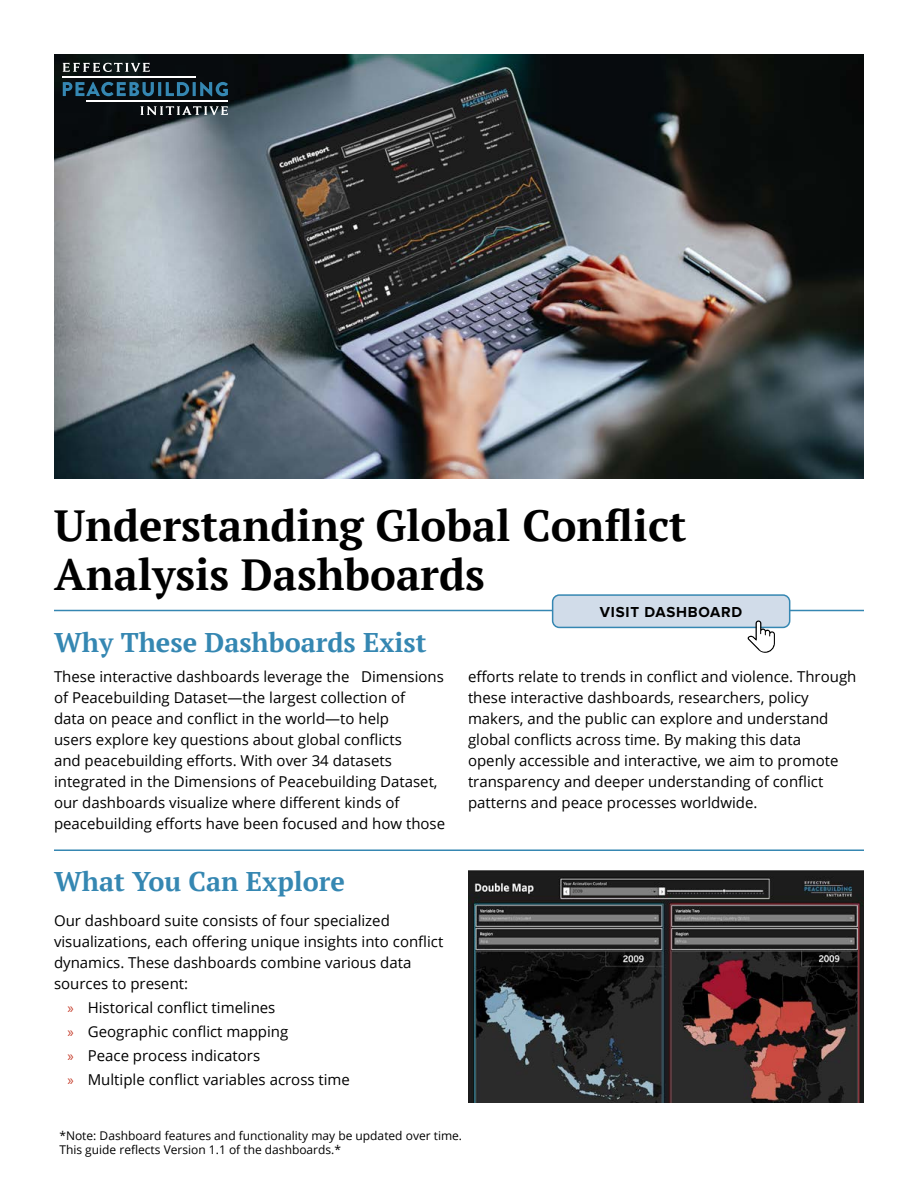
<style>
.page{position:relative;width:918px;height:1188px;background:#fff}
.page>*{position:absolute;margin:0;border:0;box-sizing:border-box;transform-origin:0 0}
.t1{font:700 43.5px/49.5px "PT Serif";color:#000}
.t2{font:700 27px "PT Serif";color:#3587b2}
.t3{font:15px/21px "Open Sans";color:#000}
.t4{font:700 15px "Proxima Nova";letter-spacing:.05em;color:#000}
.t5{font:12px/13.5px "Open Sans";color:#000}
.s1{font-family:"Myriad Pro";color:#c63d2b}
</style>
<div class="page">
<img style="left:54px;top:54px;width:810px;height:424px">
<svg style="left:63px;top:63px;width:87px;height:9px"></svg>
<svg style="left:141px;top:106px;width:87px;height:9px"></svg>
<hr style="left:63px;top:76px;width:133px;height:1px;background:#fff">
<hr style="left:86px;top:101px;width:142px;height:1px;background:#fff">
<svg style="left:63px;top:82px;width:91px;height:14px"></svg>
<hr style="left:158px;top:82px;width:3px;height:14px;background:#3587b2">
<svg style="left:166px;top:82px;width:23px;height:14px"></svg>
<hr style="left:193px;top:82px;width:3px;height:14px;background:#3587b2">
<svg style="left:200px;top:82px;width:28px;height:14px"></svg>
<hr style="left:54px;top:610px;width:810px;height:1px;background:#3587b2">
<hr style="left:54px;top:849px;width:810px;height:2px;background:#3587b2">
<img style="left:468px;top:870px;width:396px;height:232px">
<div style="left:553px;top:595px;width:237px;height:32px;background:#d1dce9;border-radius:7px"></div>
<div style="left:552px;top:594px;width:238px;height:34px;border:2px solid #3587b2;border-radius:7px"></div>
<svg style="left:748px;top:620px;width:27px;height:33px"></svg>
<p class="t1" style="left:54px;top:500px;width:634px">Understanding Global Conflict<br>Analysis Dashboards</p>
<h1 class="t2" style="left:54px;top:624px;width:374px">Why These Dashboards Exist</h1>
<p class="t4" style="left:600px;top:604px;width:144px">VISIT DASHBOARD</p>
<p class="t3" style="left:54px;top:666px;width:393px">These interactive dashboards leverage the Dimensions of Peacebuilding Dataset—the largest collection of<br>data on peace and conflict in the world—to help<br>users explore key questions about global conflicts<br>and peacebuilding efforts. With over 34 datasets integrated in the Dimensions of Peacebuilding Dataset, our dashboards visualize where different kinds of peacebuilding efforts have been focused and how those</p>
<p class="t3" style="left:468px;top:666px;width:390px">efforts relate to trends in conflict and violence. Through these interactive dashboards, researchers, policy makers, and the public can explore and understand global conflicts across time. By making this data<br>openly accessible and interactive, we aim to promote transparency and deeper understanding of conflict patterns and peace processes worldwide.</p>
<h1 class="t2" style="left:54px;top:864px;width:292px">What You Can Explore</h1>
<p class="t3" style="left:54px;top:909px;width:391px">Our dashboard suite consists of four specialized visualizations, each offering unique insights into conflict dynamics. These dashboards combine various data sources to present:</p>
<p class="t3" style="left:68px;top:996px;width:209px"><span class="s1">»</span> Historical conflict timelines</p>
<p class="t3" style="left:68px;top:1020px;width:222px"><span class="s1">»</span> Geographic conflict mapping</p>
<p class="t3" style="left:68px;top:1044px;width:194px"><span class="s1">»</span> Peace process indicators</p>
<p class="t3" style="left:68px;top:1068px;width:284px"><span class="s1">»</span> Multiple conflict variables across time</p>
<p class="t5" style="left:59px;top:1129px;width:404px">*Note: Dashboard features and functionality may be updated over time.<br>This guide reflects Version 1.1 of the dashboards.*</p>
</div>
